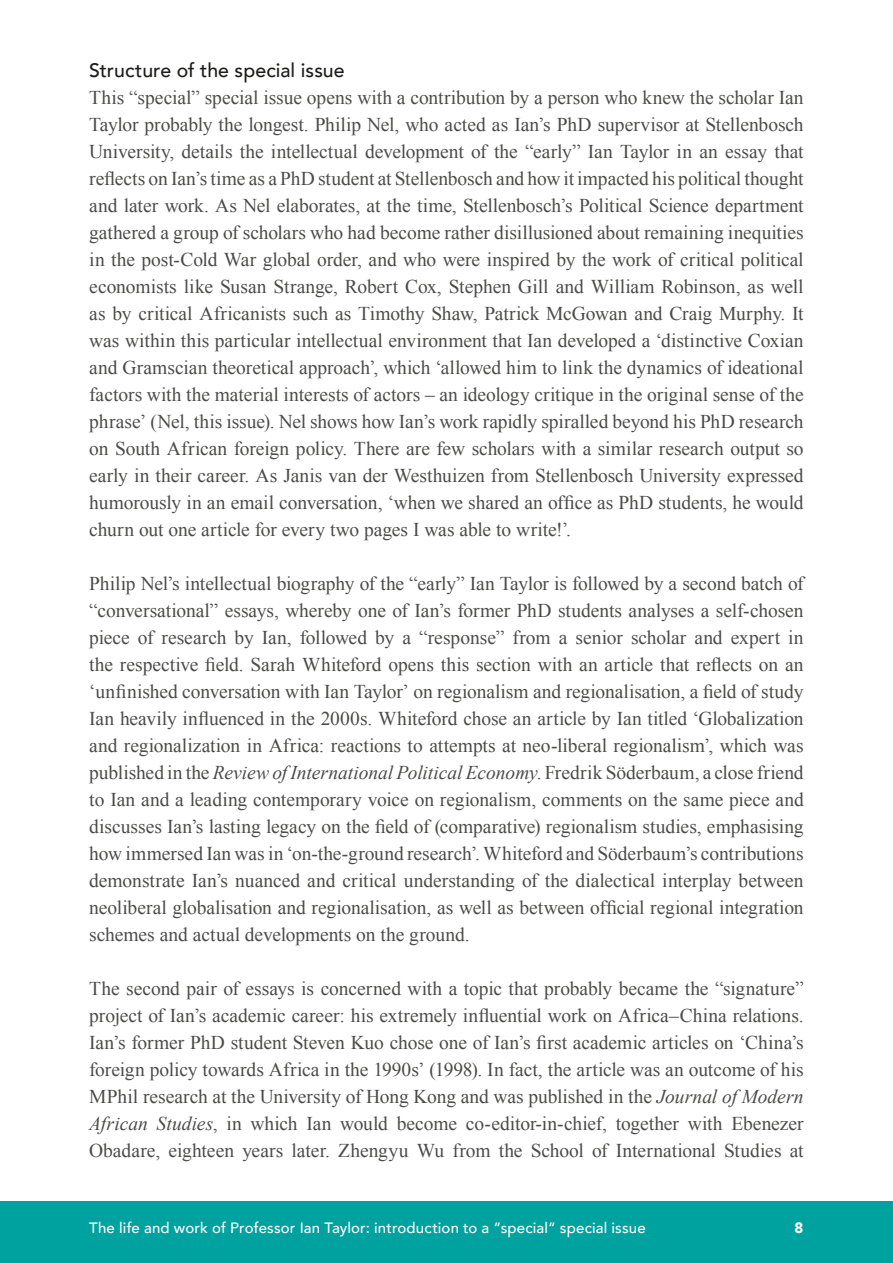
<style>
.page{position:relative;width:893px;height:1263px;background:#fff}
.page>*{position:absolute;margin:0;border:0;box-sizing:border-box;transform-origin:0 0}
.t1{font:19.5px/27px "Times New Roman";letter-spacing:-.005em;color:#4b4b4a;text-align:justify}
.Subheading{font:500 19.5px "Avenir";letter-spacing:.005em;color:#1d1d1b}
.t2{font:500 15px "Avenir";letter-spacing:.01em;color:#fff}
.t3{font:900 15px "Avenir";color:#fff}
.s1{font-style:italic}
</style>
<div class="page">
<div style="left:0;top:1201px;width:893px;height:62px;background:#00a2a0"></div>
<h2 class="Subheading" style="left:89px;top:53px;width:257px">Structure of the special issue</h2>
<p class="t1" style="left:89px;top:83px;width:716px">This “special” special issue opens with a contribution by a person who knew the scholar Ian Taylor probably the longest. Philip Nel, who acted as Ian’s PhD supervisor at Stellenbosch University, details the intellectual development of the “early” Ian Taylor in an essay that reflects on Ian’s time as a PhD student at Stellenbosch and how it impacted his political thought and later work. As Nel elaborates, at the time, Stellenbosch’s Political Science department gathered a group of scholars who had become rather disillusioned about remaining inequities in the post-Cold War global order, and who were inspired by the work of critical political economists like Susan Strange, Robert Cox, Stephen Gill and William Robinson, as well as by critical Africanists such as Timothy Shaw, Patrick McGowan and Craig Murphy. It was within this particular intellectual environment that Ian developed a ‘distinctive Coxian and Gramscian theoretical approach’, which ‘allowed him to link the dynamics of ideational factors with the material interests of actors – an ideology critique in the original sense of the phrase’ (Nel, this issue). Nel shows how Ian’s work rapidly spiralled beyond his PhD research on South African foreign policy. There are few scholars with a similar research output so early in their career. As Janis van der Westhuizen from Stellenbosch University expressed humorously in an email conversation, ‘when we shared an office as PhD students, he would churn out one article for every two pages I was able to write!’.</p>
<p class="t1" style="left:89px;top:569px;width:716px">Philip Nel’s intellectual biography of the “early” Ian Taylor is followed by a second batch of “conversational” essays, whereby one of Ian’s former PhD students analyses a self-chosen piece of research by Ian, followed by a “response” from a senior scholar and expert in the respective field. Sarah Whiteford opens this section with an article that reflects on an ‘unfinished conversation with Ian Taylor’ on regionalism and regionalisation, a field of study Ian heavily influenced in the 2000s. Whiteford chose an article by Ian titled ‘Globalization and regionalization in Africa: reactions to attempts at neo-liberal regionalism’, which was published in the <span class="s1">Review of International Political Economy</span>. Fredrik Söderbaum, a close friend to Ian and a leading contemporary voice on regionalism, comments on the same piece and discusses Ian’s lasting legacy on the field of (comparative) regionalism studies, emphasising how immersed Ian was in ‘on-the-ground research’. Whiteford and Söderbaum’s contributions demonstrate Ian’s nuanced and critical understanding of the dialectical interplay between neoliberal globalisation and regionalisation, as well as between official regional integration schemes and actual developments on the ground.</p>
<p class="t1" style="left:89px;top:974px;width:716px">The second pair of essays is concerned with a topic that probably became the “signature” project of Ian’s academic career: his extremely influential work on Africa–China relations.<br>Ian’s former PhD student Steven Kuo chose one of Ian’s first academic articles on ‘China’s foreign policy towards Africa in the 1990s’ (1998). In fact, the article was an outcome of his MPhil research at the University of Hong Kong and was published in the <span class="s1">Journal of Modern African Studies</span>, in which Ian would become co-editor-in-chief, together with Ebenezer Obadare, eighteen years later. Zhengyu Wu from the School of International Studies at</p>
<p class="t2" style="left:89px;top:1214px;width:558px">The life and work of Professor Ian Taylor: introduction to a “special” special issue</p>
<p class="t3" style="left:794px;top:1214px;width:10px">8</p>
</div>
